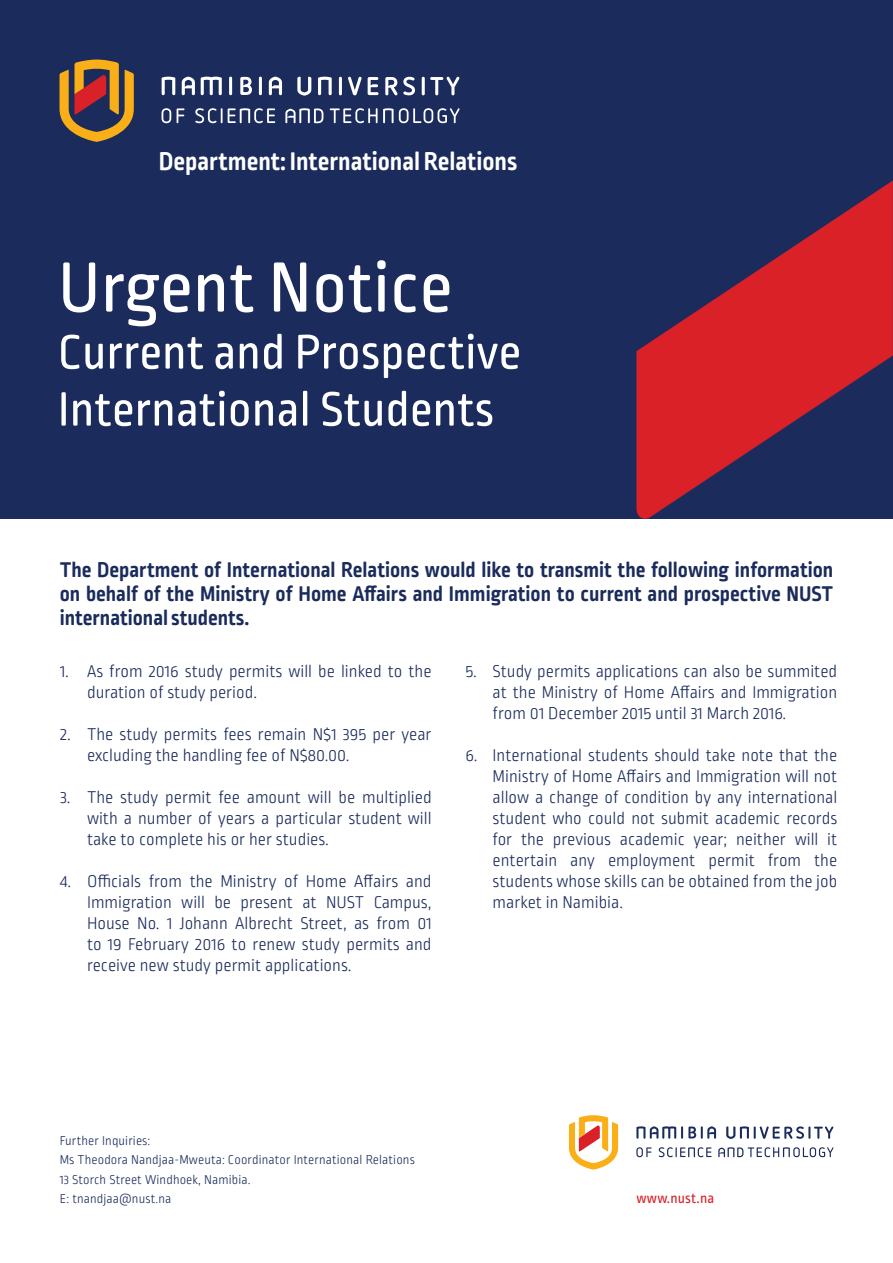
<style>
.page{position:relative;width:893px;height:1263px;background:#fff}
.page>*{position:absolute;margin:0;border:0;box-sizing:border-box;transform-origin:0 0}
.t1{font:75px "Ropa Soft Pro";color:#fff}
.t2{font:51px/57px "Ropa Soft Pro";color:#fff}
.t3{font:700 27px "Ropa Soft Pro";color:#fff}
.t4{font:700 22.5px/24px "Ropa Soft Pro";color:#1a2b5c;text-align:justify}
.t5{font:300 18px/21px "Ropa Soft Pro";color:#1a2b5c;text-align:justify}
.t6{font:15px "Ropa Soft Pro";letter-spacing:.01em;color:#da2128}
.t7{font:300 13.5px/19.5px "Ropa Soft Pro";letter-spacing:.01em;color:#1a2b5c}
</style>
<div class="page">
<div style="left:1px;top:0;width:892px;height:519px;background:#1a2b5c"></div>
<svg style="left:636px;top:180px;width:257px;height:339px;fill:#da2128"></svg>
<svg style="left:569px;top:1115px;width:49px;height:54px"></svg>
<svg style="left:636px;top:1126px;width:197px;height:31px"></svg>
<svg style="left:60px;top:60px;width:74px;height:82px"></svg>
<svg style="left:162px;top:76px;width:298px;height:47px"></svg>
<h3 class="t3" style="left:159px;top:146px;width:360px">Department: International Relations</h3>
<h1 class="t1" style="left:58px;top:247px;width:397px">Urgent Notice</h1>
<h2 class="t2" style="left:58px;top:326px;width:465px">Current and Prospective<br>International Students</h2>
<p class="t4" style="left:60px;top:559px;width:775px">The Department of International Relations would like to transmit the following information on behalf of the Ministry of Home Affairs and Immigration to current and prospective NUST international students.</p>
<p class="t5" style="left:87px;top:662px;width:346px;text-indent:-27px">1. As from 2016 study permits will be linked to the duration of study period.</p>
<p class="t5" style="left:87px;top:725px;width:346px;text-indent:-27px">2. The study permits fees remain N$1 395 per year excluding the handling fee of N$80.00.</p>
<p class="t5" style="left:87px;top:788px;width:346px;text-indent:-27px">3. The study permit fee amount will be multiplied with a number of years a particular student will take to complete his or her studies.</p>
<p class="t5" style="left:87px;top:872px;width:346px;text-indent:-27px">4. Officials from the Ministry of Home Affairs and Immigration will be present at NUST Campus, House No. 1 Johann Albrecht Street, as from 01 to 19 February 2016 to renew study permits and receive new study permit applications.</p>
<p class="t5" style="left:493px;top:662px;width:346px;text-indent:-27px">5. Study permits applications can also be summited at the Ministry of Home Affairs and Immigration from 01 December 2015 until 31 March 2016.</p>
<p class="t5" style="left:493px;top:746px;width:346px;text-indent:-27px">6. International students should take note that the Ministry of Home Affairs and Immigration will not allow a change of condition by any international student who could not submit academic records for the previous academic year; neither will it entertain any employment permit from the students whose skills can be obtained from the job market in Namibia.</p>
<p class="t7" style="left:60px;top:1131px;width:357px">Further Inquiries:<br>Ms Theodora Nandjaa-Mweuta: Coordinator International Relations 13 Storch Street Windhoek, Namibia.<br>E: tnandjaa@nust.na</p>
<p class="t6" style="left:636px;top:1190px;width:79px">www.nust.na</p>
</div>
